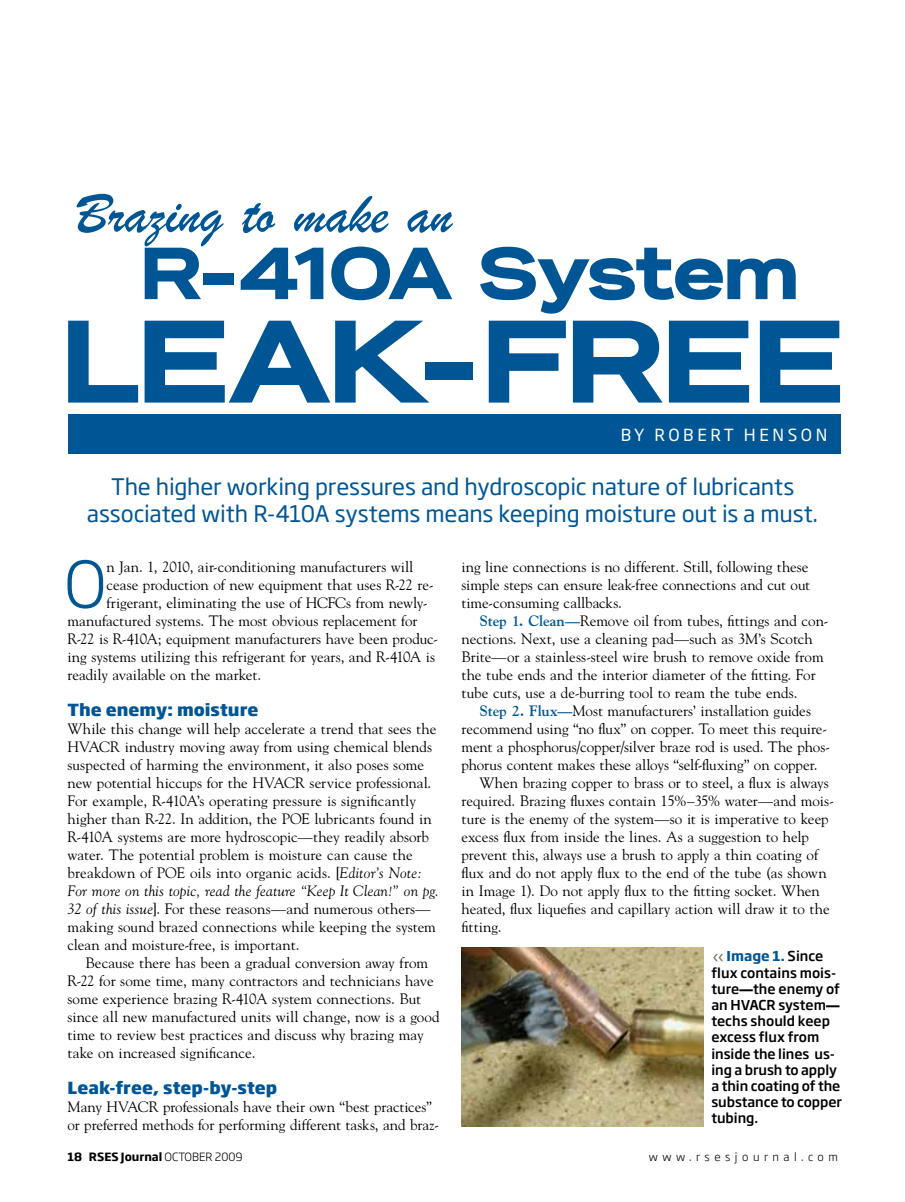
<style>
.page{position:relative;width:905px;height:1202px;background:#fff}
.page>*{position:absolute;margin:0;border:0;box-sizing:border-box;transform-origin:0 0}
.t1{font:900 117px "Reservation Wide";letter-spacing:-.02em;color:#005695}
.t2{font:900 73.5px "Reservation Wide";letter-spacing:-.035em;color:#005695}
.t3{font:300 63.45px "Soho Gothic Std";color:#005695}
.t4{font:58.5px "Brush Script";letter-spacing:-.005em;color:#005695}
.t5{font:22.5px/27px "Soho Gothic Std";letter-spacing:-.01em;color:#005695;text-align:center}
.t6{font:800 16.5px "Soho Gothic Std";color:#005695}
.t7{font:16.5px "Soho Gothic Std";letter-spacing:.215em;color:#fff}
.t8{font:15px/18px "Goudy";color:#000}
.t9{font:500 13.5px/16.2px "Soho Gothic Std";letter-spacing:-.005em;color:#000}
.t10{font:700 11.25px "Soho Gothic Std";color:#000}
.t11{font:300 11.25px "Soho Gothic Std";letter-spacing:.4em;color:#000}
.s1{font-style:italic}
.s2{font-weight:700;color:#005695}
.s3{font-family:"Arial";font-weight:700}
.s4{font-weight:300}
</style>
<div class="page">
<div style="left:68px;top:414px;width:772px;height:39px;background:#005695"></div>
<svg style="left:713px;top:953px;width:10px;height:8px"></svg>
<img style="left:461px;top:948px;width:242px;height:178px">
<h3 class="t4" style="left:75px;top:178px;width:378px">Brazing to make an</h3>
<h2 class="t2" style="left:140px;top:230px;width:660px">R-410A SYSTEM</h2>
<h1 class="t1" style="left:61px;top:293px;width:785px">LEAK-FREE</h1>
<p class="t7" style="left:620px;top:424px;width:208px">By Rob er t Henson</p>
<h3 class="t5" style="left:87px;top:473px;width:732px">The higher working pressures and hydroscopic nature of lubricants associated with R-410A systems means keeping moisture out is a must.</h3>
<h3 class="t3" style="left:64px;top:544px;width:44px">O</h3>
<p class="t8" style="left:106px;top:557px;width:308px">n Jan. 1, 2010, air-conditioning manufacturers will</p>
<p class="t8" style="left:106px;top:575px;width:329px">cease production of new equipment that uses R-22 re-</p>
<p class="t8" style="left:106px;top:593px;width:323px">frigerant, eliminating the use of HCFCs from newly-</p>
<p class="t8" style="left:67px;top:611px;width:351px">manufactured systems. The most obvious replacement for</p>
<p class="t8" style="left:67px;top:629px;width:372px">R-22 is R-410A; equipment manufacturers have been produc-</p>
<p class="t8" style="left:67px;top:647px;width:369px">ing systems utilizing this refrigerant for years, and R-410A is</p>
<p class="t8" style="left:67px;top:665px;width:195px">readily available on the market.</p>
<p class="t6" style="left:68px;top:698px;width:192px">The enemy: moisture</p>
<p class="t8" style="left:68px;top:719px;width:373px">While this change will help accelerate a trend that sees the HVACR industry moving away from using chemical blends suspected of harming the environment, it also poses some new potential hiccups for the HVACR service professional.<br>For example, R-410A’s operating pressure is significantly higher than R-22. In addition, the POE lubricants found in R-410A systems are more hydroscopic—they readily absorb water. The potential problem is moisture can cause the breakdown of POE oils into organic acids. [<span class="s1">Editor’s Note:<br>For more on this topic, read the feature “Keep It Clean!” on pg.<br>32 of this issue</span>]. For these reasons—and numerous others— making sound brazed connections while keeping the system clean and moisture-free, is important.</p>
<p class="t8" style="left:68px;top:953px;width:374px;text-indent:18px">Because there has been a gradual conversion away from R-22 for some time, many contractors and technicians have some experience brazing R-410A system connections. But since all new manufactured units will change, now is a good time to review best practices and discuss why brazing may take on increased significance.</p>
<p class="t6" style="left:68px;top:1076px;width:211px">Leak-free, step-by-step</p>
<p class="t8" style="left:68px;top:1097px;width:373px">Many HVACR professionals have their own “best practices” or preferred methods for performing different tasks, and braz-</p>
<p class="t8" style="left:461px;top:557px;width:350px;text-align:justify">ing line connections is no different. Still, following these simple steps can ensure leak-free connections and cut out time-consuming callbacks.</p>
<p class="t8" style="left:461px;top:611px;width:368px;text-indent:18px"><span class="s2">Step 1. Clean—</span>Remove oil from tubes, fittings and con&shy;nections. Next, use a cleaning pad—such as 3M’s Scotch Brite—or a stainless-steel wire brush to remove oxide from the tube ends and the interior diameter of the fitting. For tube cuts, use a de-burring tool to ream the tube ends.</p>
<p class="t8" style="left:479px;top:701px;width:333px"><span class="s2">Step 2. Flux—</span>Most manufacturers’ installation guides</p>
<p class="t8" style="left:461px;top:719px;width:367px">recommend using “no flux” on copper. To meet this require-</p>
<p class="t8" style="left:461px;top:737px;width:370px">ment a phosphorus/copper/silver braze rod is used. The phos-</p>
<p class="t8" style="left:461px;top:755px;width:357px">phorus content makes these alloys “self-fluxing” on copper.</p>
<p class="t8" style="left:479px;top:773px;width:351px">When brazing copper to brass or to steel, a flux is always</p>
<p class="t8" style="left:461px;top:791px;width:374px">required. Brazing fluxes contain 15%–35% water—and mois-</p>
<p class="t8" style="left:461px;top:809px;width:369px">ture is the enemy of the system—so it is imperative to keep</p>
<p class="t8" style="left:461px;top:827px;width:349px">excess flux from inside the lines. As a suggestion to help</p>
<p class="t8" style="left:461px;top:845px;width:358px">prevent this, always use a brush to apply a thin coating of</p>
<p class="t8" style="left:461px;top:863px;width:366px">flux and do not apply flux to the end of the tube (as shown</p>
<p class="t8" style="left:461px;top:881px;width:360px">in Image 1). Do not apply flux to the fitting socket. When</p>
<p class="t8" style="left:461px;top:899px;width:369px">heated, flux liquefies and capillary action will draw it to the</p>
<p class="t8" style="left:461px;top:917px;width:41px">fitting.</p>
<p class="t9" style="left:711px;top:948px;width:132px;text-indent:15px"><span class="s2">Image 1.</span> Since flux contains mois&shy;ture<span class="s3">—</span>the enemy of an HVACR system<span class="s3">— </span>techs should keep excess flux from inside the lines us&shy;ing a brush to apply a thin coating of the substance to copper tubing.</p>
<p class="t10" style="left:68px;top:1149px;width:176px">18 RSES Journal <span class="s4">OCTOBER 2009</span></p>
<p class="t11" style="left:648px;top:1150px;width:190px">www.rsesjournal.com</p>
</div>
